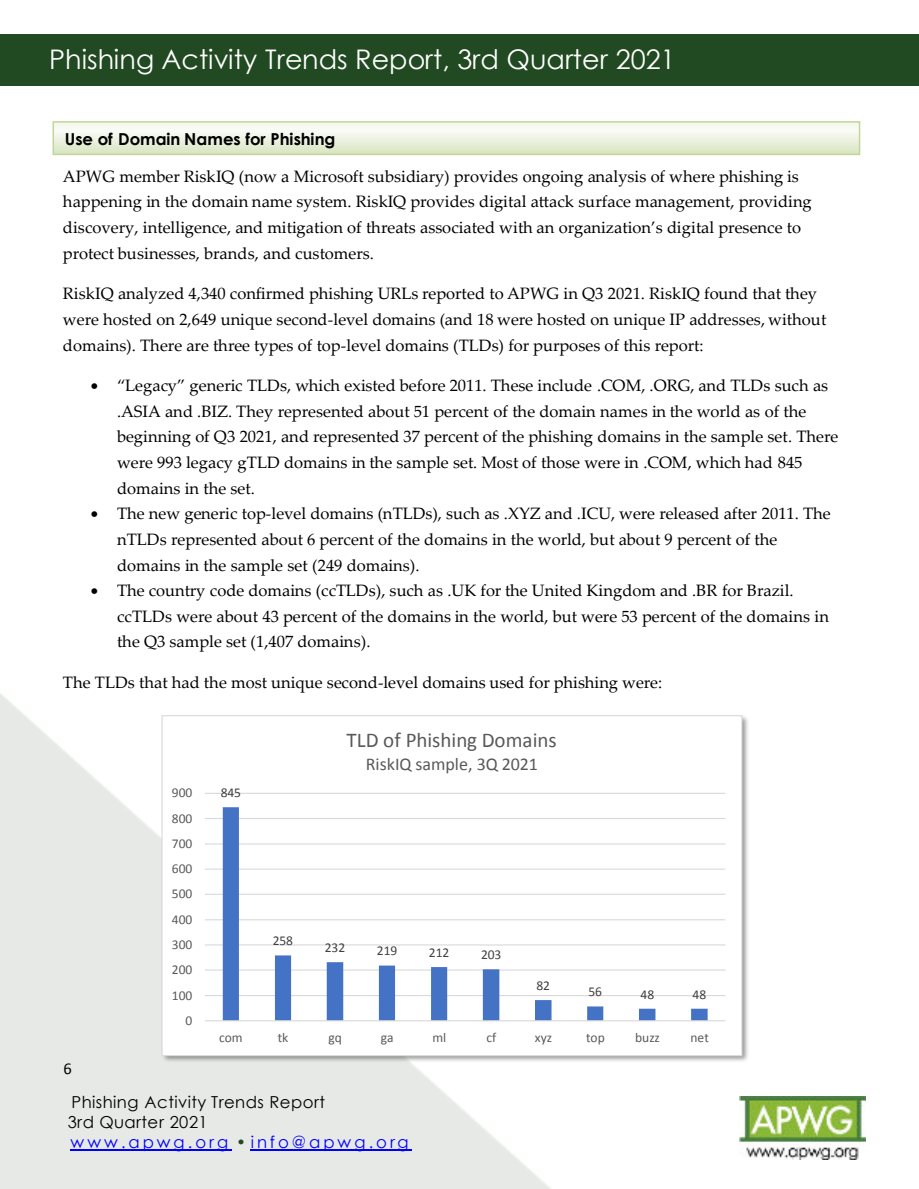
<style>
.page{position:relative;width:919px;height:1189px;background:#fff}
.page>*{position:absolute;margin:0;border:0;box-sizing:border-box;transform-origin:0 0}
.t1{font:27px "Century Gothic";color:#fff}
.t2{font:21px "Calibri";color:#595959}
.t3{font:18px "Calibri";color:#595959}
.t4{font:16.5px/25.7px "Palatino Linotype";color:#000}
.t5{font:16.5px/19.6px "Century Gothic";letter-spacing:.03em;color:#000}
.t6{font:700 16.5px "Century Gothic";letter-spacing:-.005em;color:#000}
.t7{font:16.5px "Calibri";color:#000}
.t8{font:13.5px "Calibri";letter-spacing:-.005em;color:#595959}
.t9{font:13.5px "Calibri";letter-spacing:-.005em;color:#404040}
.s1{font-family:"Lucida Grande"}
.s2{color:#00f}
.s3{color:#224a22}
</style>
<div class="page">
<div style="left:0;top:34px;width:918px;height:52px;background:#224a22"></div>
<svg style="left:0;top:693px;width:550px;height:495px;fill:#e6e9e5"></svg>
<hr style="left:70px;top:1148px;width:161px;height:2px;background:#00f">
<hr style="left:251px;top:1148px;width:161px;height:2px;background:#00f">
<img style="left:739px;top:1096px;width:126px;height:63px">
<img style="left:159px;top:712px;width:589px;height:352px">
<div style="left:162px;top:715px;width:579px;height:340px;background:#fff"></div>
<hr style="left:205px;top:994px;width:520px;height:2px;background:#d9d9d9">
<hr style="left:205px;top:969px;width:520px;height:1px;background:#d9d9d9">
<hr style="left:205px;top:944px;width:520px;height:1px;background:#d9d9d9">
<hr style="left:205px;top:919px;width:520px;height:1px;background:#d9d9d9">
<hr style="left:205px;top:893px;width:520px;height:1px;background:#d9d9d9">
<hr style="left:205px;top:868px;width:520px;height:1px;background:#d9d9d9">
<hr style="left:205px;top:843px;width:520px;height:1px;background:#d9d9d9">
<hr style="left:205px;top:817px;width:520px;height:2px;background:#d9d9d9">
<hr style="left:205px;top:792px;width:520px;height:1px;background:#d9d9d9">
<svg style="left:223px;top:807px;width:484px;height:213px"></svg>
<hr style="left:205px;top:1020px;width:520px;height:1px;background:#d9d9d9">
<svg style="left:55px;top:124px;width:802px;height:28px"></svg>
<div style="left:52px;top:121px;width:808px;height:34px;border:2px solid #c2d69b"></div>
<h1 class="t1" style="left:49px;top:48px;width:628px">Phishing Activity Trends Report, 3rd Quarter 2021</h1>
<p class="t6" style="left:65px;top:132px;width:272px">Use of Domain Names for Phishing</p>
<p class="t4" style="left:63px;top:165px;width:750px">APWG member RiskIQ (now a Microsoft subsidiary) provides ongoing analysis of where phishing is happening in the domain name system. RiskIQ provides digital attack surface management, providing discovery, intelligence, and mitigation of threats associated with an organization’s digital presence to protect businesses, brands, and customers.</p>
<p class="t4" style="left:63px;top:283px;width:764px">RiskIQ analyzed 4,340 confirmed phishing URLs reported to APWG in Q3 2021. RiskIQ found that they were hosted on 2,649 unique second-level domains (and 18 were hosted on unique IP addresses, without domains). There are three types of top-level domains (TLDs) for purposes of this report:</p>
<p class="t4" style="left:117px;top:375px;width:722px;text-indent:-27px"><span class="s1">•</span> “Legacy” generic TLDs, which existed before 2011. These include .COM, .ORG, and TLDs such as .ASIA and .BIZ. They represented about 51 percent of the domain names in the world as of the beginning of Q3 2021, and represented 37 percent of the phishing domains in the sample set. There were 993 legacy gTLD domains in the sample set. Most of those were in .COM, which had 845 domains in the set.</p>
<p class="t4" style="left:117px;top:502px;width:715px;text-indent:-27px"><span class="s1">•</span> The new generic top-level domains (nTLDs), such as .XYZ and .ICU, were released after 2011. The nTLDs represented about 6 percent of the domains in the world, but about 9 percent of the domains in the sample set (249 domains).</p>
<p class="t4" style="left:117px;top:579px;width:713px;text-indent:-27px"><span class="s1">•</span> The country code domains (ccTLDs), such as .UK for the United Kingdom and .BR for Brazil. ccTLDs were about 43 percent of the domains in the world, but were 53 percent of the domains in the Q3 sample set (1,407 domains).</p>
<p class="t4" style="left:63px;top:671px;width:600px">The TLDs that had the most unique second-level domains used for phishing were:</p>
<p class="t7" style="left:63px;top:1061px;width:10px">6</p>
<p class="t8" style="left:172px;top:787px;width:22px">900</p>
<p class="t8" style="left:172px;top:812px;width:22px">800</p>
<p class="t8" style="left:172px;top:837px;width:22px">700</p>
<p class="t8" style="left:172px;top:863px;width:22px">600</p>
<p class="t8" style="left:172px;top:888px;width:22px">500</p>
<p class="t8" style="left:172px;top:913px;width:22px">400</p>
<p class="t8" style="left:172px;top:938px;width:22px">300</p>
<p class="t8" style="left:172px;top:964px;width:22px">200</p>
<p class="t8" style="left:172px;top:989px;width:22px">100</p>
<p class="t8" style="left:185px;top:1014px;width:8px">0</p>
<p class="t9" style="left:221px;top:786px;width:22px">845</p>
<p class="t2" style="left:346px;top:731px;width:211px">TLD of Phishing Domains</p>
<p class="t3" style="left:366px;top:756px;width:173px">RiskIQ sample, 3Q 2021</p>
<p class="t9" style="left:273px;top:935px;width:22px">258</p>
<p class="t9" style="left:325px;top:941px;width:22px">232</p>
<p class="t9" style="left:377px;top:945px;width:22px">219</p>
<p class="t9" style="left:429px;top:946px;width:22px">212</p>
<p class="t9" style="left:481px;top:949px;width:22px">203</p>
<p class="t9" style="left:536px;top:979px;width:15px">82</p>
<p class="t9" style="left:588px;top:986px;width:15px">56</p>
<p class="t9" style="left:640px;top:988px;width:15px">48</p>
<p class="t9" style="left:692px;top:988px;width:15px">48</p>
<p class="t8" style="left:219px;top:1032px;width:25px">com</p>
<p class="t8" style="left:278px;top:1032px;width:12px">tk</p>
<p class="t8" style="left:328px;top:1032px;width:15px">gq</p>
<p class="t8" style="left:381px;top:1032px;width:14px">ga</p>
<p class="t8" style="left:432px;top:1032px;width:15px">ml</p>
<p class="t8" style="left:486px;top:1032px;width:11px">cf</p>
<p class="t8" style="left:534px;top:1032px;width:19px">xyz</p>
<p class="t8" style="left:586px;top:1032px;width:20px">top</p>
<p class="t8" style="left:635px;top:1032px;width:26px">buzz</p>
<p class="t8" style="left:690px;top:1032px;width:20px">net</p>
<p class="t5" style="left:68px;top:1093px;width:342px">Phishing Activity Trends Report<br>3rd Quarter 2021<br><span class="s2">www.apwg.org</span> <span class="s3">•</span><span class="s2">info@apwg.org</span></p>
</div>
